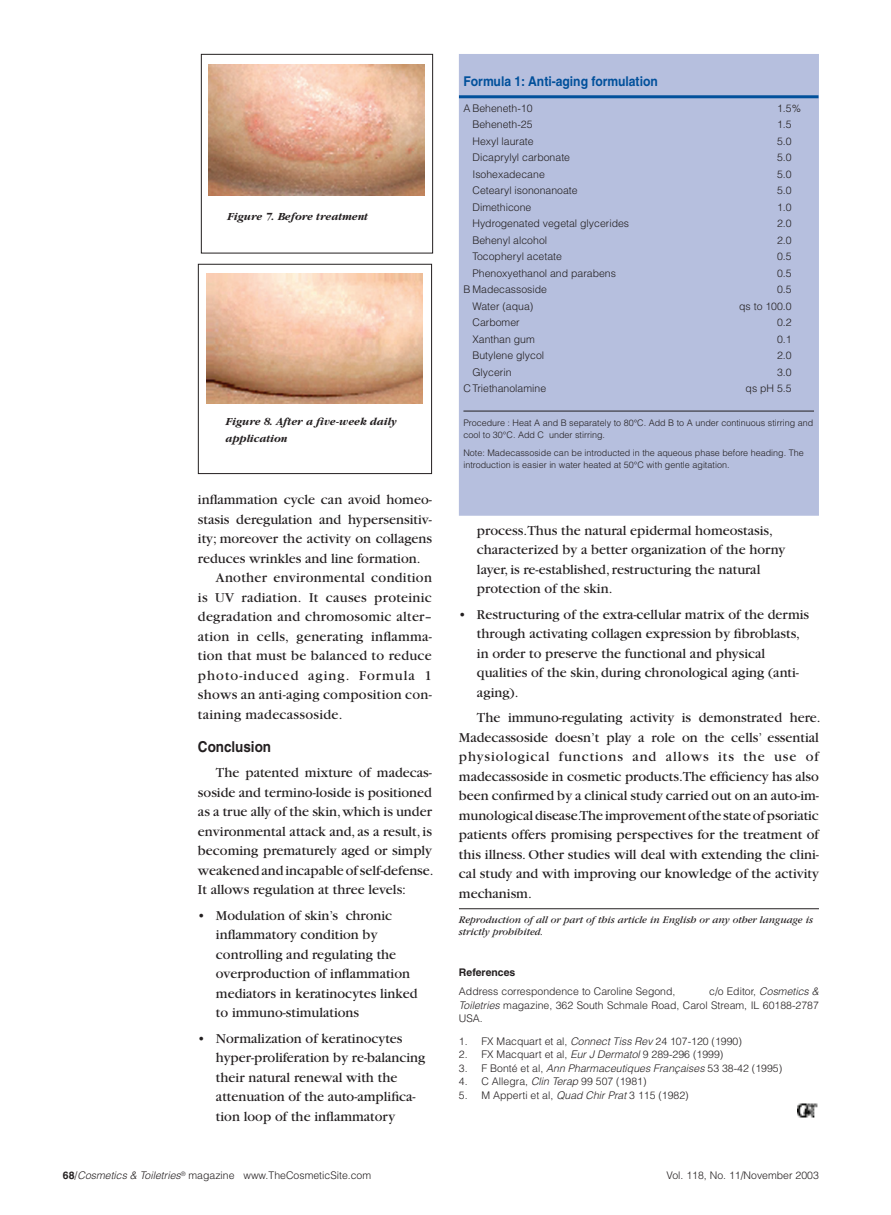
<style>
.page{position:relative;width:891px;height:1215px;background:#fff}
.page>*{position:absolute;margin:0;border:0;box-sizing:border-box;transform-origin:0 0}
.t1{font:700 15px "Helvetica";color:#231f20;scale:.9 1}
.t2{font:14.25px/19.5px "Garamond";color:#231f20}
.t3{font:14.25px "Garamond";letter-spacing:.02em;color:#231f20}
.t4{font:14.25px "Garamond";letter-spacing:.07em;color:#231f20}
.t5{font:700 13.5px "Helvetica";color:#01509b;scale:.9 1}
.t6{font:italic 700 11.25px/16.5px "Garamond";color:#231f20}
.t7{font:300 10.5px/13.5px "Helvetica";color:#231f20;text-align:justify}
.t8{font:italic 10.5px/12px "Garamond";color:#231f20}
.t9{font:italic 300 10.5px "Helvetica";color:#231f20}
.t10{font:700 10.5px "Helvetica";color:#231f20}
.t11{font:300 9px/12px "Helvetica";color:#231f20}
.s1{font-style:italic}
.s2{font-style:normal}
.s3{font-weight:700}
</style>
<div class="page">
<div style="left:460px;top:55px;width:358px;height:460px;background:#b6bfde"></div>
<div style="left:459px;top:54px;width:360px;height:462px;border:2px solid #b6bfde"></div>
<hr style="left:459px;top:95px;width:360px;height:3px;background:#01509b">
<hr style="left:463px;top:411px;width:351px;height:1px;background:#231f20">
<hr style="left:459px;top:908px;width:360px;height:1px;background:#231f20">
<img style="left:798px;top:1103px;width:20px;height:15px">
<svg style="left:198px;top:53px;width:235px;height:421px"></svg>
<p class="t6" style="left:227px;top:210px;width:142px">Figure 7. Before treatment</p>
<p class="t6" style="left:225px;top:414px;width:173px">Figure 8. After a five-week daily application</p>
<p class="t2" style="left:198px;top:491px;width:235px">inflammation cycle can avoid homeo-</p>
<p class="t2" style="left:198px;top:511px;width:236px">stasis deregulation and hypersensitiv-</p>
<p class="t2" style="left:198px;top:530px;width:236px">ity; moreover the activity on collagens</p>
<p class="t2" style="left:198px;top:550px;width:224px">reduces wrinkles and line formation.</p>
<p class="t3" style="left:216px;top:573px;width:218px">Another environmental condition</p>
<p class="t3" style="left:198px;top:592px;width:236px">is UV radiation. It causes proteinic</p>
<p class="t3" style="left:198px;top:612px;width:236px">degradation and chromosomic alter–</p>
<p class="t3" style="left:198px;top:631px;width:236px">ation in cells, generating inflamma-</p>
<p class="t3" style="left:198px;top:651px;width:236px">tion that must be balanced to reduce</p>
<p class="t4" style="left:198px;top:670px;width:235px">photo-induced aging. Formula 1</p>
<p class="t3" style="left:198px;top:690px;width:236px">shows an anti-aging composition con-</p>
<p class="t3" style="left:198px;top:709px;width:146px">taining madecassoside.</p>
<p class="t1" style="left:198px;top:741px;width:83px">Conclusion</p>
<p class="t2" style="left:198px;top:764px;width:237px;text-indent:18px">The patented mixture of madecas&shy;soside and termino-loside is positioned as a true ally of the skin, which is under environmental attack and, as a result, is becoming prematurely aged or simply weakened and incapable of self-defense.<br>It allows regulation at three levels:</p>
<p class="t2" style="left:216px;top:907px;width:203px;text-indent:-18px">• Modulation of skin’s chronic inflammatory condition by controlling and regulating the overproduction of inflammation mediators in keratinocytes linked to immuno-stimulations</p>
<p class="t2" style="left:216px;top:1030px;width:211px;text-indent:-18px">• Normalization of keratinocytes hyper-proliferation by re-balancing their natural renewal with the attenuation of the auto-amplifica&shy;tion loop of the inflammatory</p>
<p class="t5" style="left:463px;top:77px;width:218px">Formula 1: Anti-aging formulation</p>
<p class="t7" style="left:463px;top:102px;width:71px">A Beheneth-10</p>
<p class="t7" style="left:777px;top:102px;width:25px">1.5%</p>
<p class="t7" style="left:472px;top:119px;width:62px">Beheneth-25</p>
<p class="t7" style="left:777px;top:119px;width:16px">1.5</p>
<p class="t7" style="left:472px;top:135px;width:63px">Hexyl laurate</p>
<p class="t7" style="left:777px;top:135px;width:16px">5.0</p>
<p class="t7" style="left:472px;top:152px;width:99px">Dicaprylyl carbonate</p>
<p class="t7" style="left:777px;top:152px;width:16px">5.0</p>
<p class="t7" style="left:472px;top:168px;width:74px">Isohexadecane</p>
<p class="t7" style="left:777px;top:168px;width:16px">5.0</p>
<p class="t7" style="left:472px;top:185px;width:107px">Cetearyl isononanoate</p>
<p class="t7" style="left:777px;top:185px;width:16px">5.0</p>
<p class="t7" style="left:472px;top:201px;width:60px">Dimethicone</p>
<p class="t7" style="left:777px;top:201px;width:16px">1.0</p>
<p class="t7" style="left:472px;top:218px;width:158px">Hydrogenated vegetal glycerides</p>
<p class="t7" style="left:777px;top:218px;width:16px">2.0</p>
<p class="t7" style="left:472px;top:234px;width:76px">Behenyl alcohol</p>
<p class="t7" style="left:777px;top:234px;width:16px">2.0</p>
<p class="t7" style="left:472px;top:251px;width:91px">Tocopheryl acetate</p>
<p class="t7" style="left:777px;top:251px;width:16px">0.5</p>
<p class="t7" style="left:472px;top:267px;width:145px">Phenoxyethanol and parabens</p>
<p class="t7" style="left:777px;top:267px;width:16px">0.5</p>
<p class="t7" style="left:463px;top:284px;width:85px">B Madecassoside</p>
<p class="t7" style="left:777px;top:284px;width:16px">0.5</p>
<p class="t7" style="left:472px;top:300px;width:62px">Water (aqua)</p>
<p class="t7" style="left:739px;top:300px;width:54px">qs to 100.0</p>
<p class="t7" style="left:472px;top:317px;width:49px">Carbomer</p>
<p class="t7" style="left:777px;top:317px;width:16px">0.2</p>
<p class="t7" style="left:472px;top:333px;width:64px">Xanthan gum</p>
<p class="t7" style="left:777px;top:333px;width:16px">0.1</p>
<p class="t7" style="left:472px;top:350px;width:73px">Butylene glycol</p>
<p class="t7" style="left:777px;top:350px;width:16px">2.0</p>
<p class="t7" style="left:472px;top:366px;width:41px">Glycerin</p>
<p class="t7" style="left:777px;top:366px;width:16px">3.0</p>
<p class="t7" style="left:463px;top:383px;width:84px">C Triethanolamine</p>
<p class="t7" style="left:746px;top:383px;width:48px">qs pH 5.5</p>
<p class="t11" style="left:463px;top:418px;width:351px">Procedure : Heat A and B separately to 80°C. Add B to A under continuous stirring and cool to 30°C. Add C under stirring.</p>
<p class="t11" style="left:463px;top:448px;width:342px">Note: Madecassoside can be introducted in the aqueous phase before heading. The introduction is easier in water heated at 50°C with gentle agitation.</p>
<p class="t2" style="left:477px;top:522px;width:310px">process.Thus the natural epidermal homeostasis, characterized by a better organization of the horny layer, is re-established, restructuring the natural protection of the skin.</p>
<p class="t2" style="left:477px;top:606px;width:334px;text-indent:-18px">• Restructuring of the extra-cellular matrix of the dermis through activating collagen expression by fibroblasts, in order to preserve the functional and physical qualities of the skin, during chronological aging (anti&shy;aging).</p>
<p class="t2" style="left:459px;top:709px;width:363px;text-indent:18px">The immuno-regulating activity is demonstrated here.<br>Madecassoside doesn’t play a role on the cells’ essential physiological functions and allows its the use of madecassoside in cosmetic products.The efficiency has also been confirmed by a clinical study carried out on an auto-im&shy;munological disease.The improvement of the state of psoriatic patients offers promising perspectives for the treatment of this illness. Other studies will deal with extending the clini&shy;cal study and with improving our knowledge of the activity mechanism.</p>
<p class="t8" style="left:459px;top:915px;width:356px">Reproduction of all or part of this article in English or any other language is strictly prohibited.</p>
<p class="t10" style="left:459px;top:968px;width:58px">References</p>
<p class="t7" style="left:459px;top:986px;width:218px">Address correspondence to Caroline Segond,</p>
<p class="t7" style="left:459px;top:986px;width:361px;text-indent:250px">c/o Editor, <span class="s1">Cosmetics &amp; Toiletries</span> magazine, 362 South Schmale Road, Carol Stream, IL 60188-2787<br>USA.</p>
<p class="t7" style="left:459px;top:1035px;width:284px">1. FX Macquart et al, <span class="s1">Connect Tiss Rev</span> 24 107-120 (1990)</p>
<p class="t7" style="left:459px;top:1049px;width:266px">2. FX Macquart et al, <span class="s1">Eur J Dermatol</span> 9 289-296 (1999)</p>
<p class="t9" style="left:459px;top:1064px;width:325px"><span class="s2">3. F Bonté et al,</span> Ann Pharmaceutiques Françaises <span class="s2">53 38-42 (1995)</span></p>
<p class="t7" style="left:459px;top:1076px;width:189px">4. C Allegra, <span class="s1">Clin Terap</span> 99 507 (1981)</p>
<p class="t7" style="left:459px;top:1089px;width:231px">5. M Apperti et al, <span class="s1">Quad Chir Prat</span> 3 115 (1982)</p>
<p class="t7" style="left:63px;top:1170px;width:310px"><span class="s3">68</span>/<span class="s1">Cosmetics &amp; Toiletries</span><sup>®</sup> magazine www.TheCosmeticSite.com</p>
<p class="t7" style="left:667px;top:1170px;width:154px">Vol. 118, No. 11/November 2003</p>
</div>
